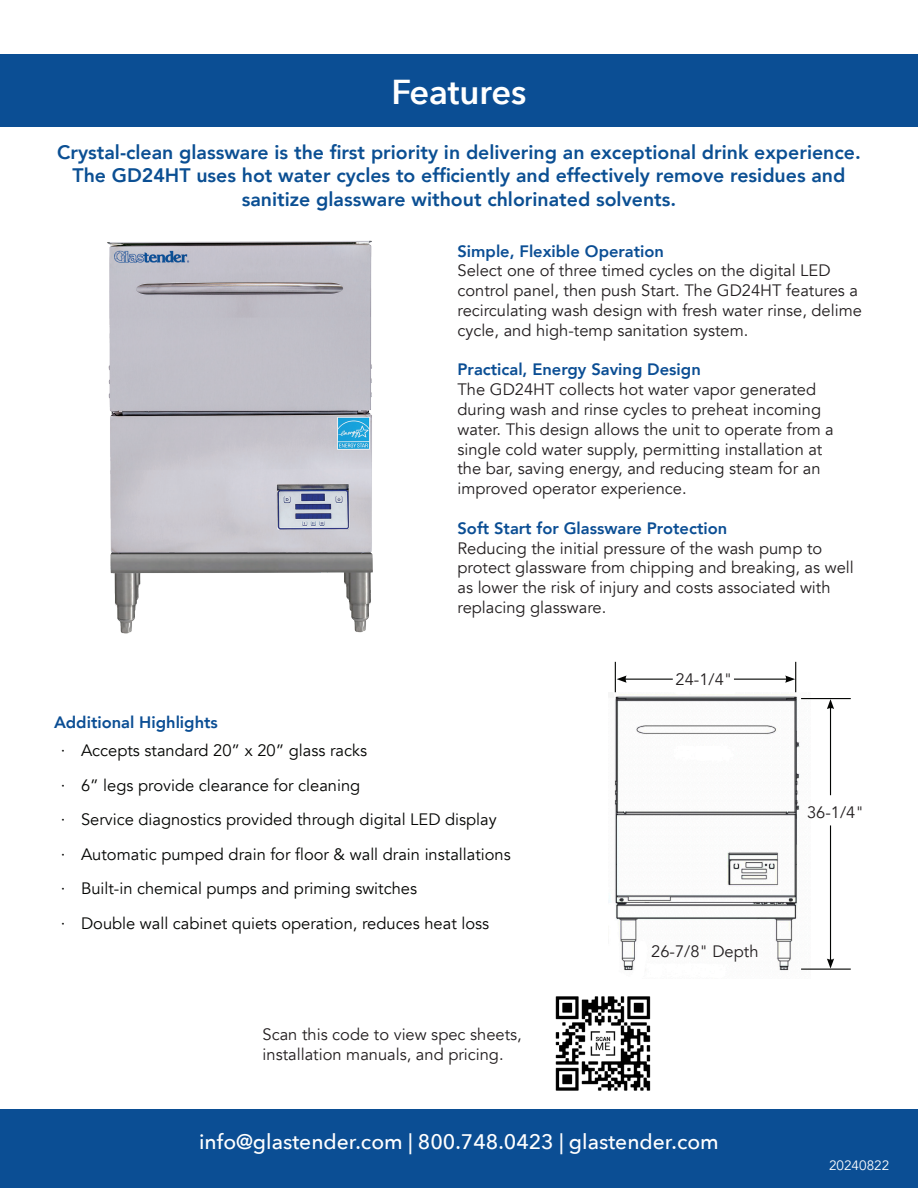
<style>
.page{position:relative;width:918px;height:1188px;background:#fff}
.page>*{position:absolute;margin:0;border:0;box-sizing:border-box;transform-origin:0 0}
.t1{font:600 34.5px "Avenir Next";letter-spacing:-.005em;color:#fff}
.t2{font:500 21px "Avenir Next";color:#fff}
.t3{font:800 19.5px/23.4px "Avenir";color:#0b4f93;text-align:center}
.t4{font:16.5px/19.8px "Avenir";color:#231f20}
.t5{font:16.5px "Avenir";color:#040503}
.t6{font:800 16.5px "Avenir";color:#0b4e94}
.t7{font:13.5px "Avenir";color:#fff}
</style>
<div class="page">
<div style="left:0;top:54px;width:918px;height:72px;background:#0b4e94"></div>
<div style="left:0;top:1110px;width:918px;height:78px;background:#0b4e94"></div>
<img style="left:555px;top:996px;width:96px;height:95px">
<img style="left:107px;top:240px;width:266px;height:394px">
<img style="left:609px;top:692px;width:201px;height:279px">
<hr style="left:615px;top:662px;width:1px;height:30px;background:#040503">
<hr style="left:795px;top:662px;width:1px;height:30px;background:#040503">
<hr style="left:801px;top:698px;width:50px;height:1px;background:#040503">
<hr style="left:801px;top:969px;width:50px;height:1px;background:#040503">
<hr style="left:624px;top:679px;width:49px;height:1px;background:#040503">
<svg style="left:617px;top:676px;width:10px;height:7px"></svg>
<hr style="left:734px;top:679px;width:54px;height:1px;background:#040503">
<svg style="left:785px;top:676px;width:10px;height:7px"></svg>
<hr style="left:830px;top:707px;width:1px;height:88px;background:#040503">
<svg style="left:827px;top:699px;width:7px;height:10px"></svg>
<hr style="left:830px;top:825px;width:1px;height:136px;background:#040503">
<svg style="left:827px;top:959px;width:7px;height:10px"></svg>
<p class="t1" style="left:391px;top:63px;width:137px">Features</p>
<p class="t3" style="left:57px;top:141px;width:805px">Crystal-clean glassware is the first priority in delivering an exceptional drink experience.<br>The GD24HT uses hot water cycles to efficiently and effectively remove residues and sanitize glassware without chlorinated solvents.</p>
<p class="t6" style="left:458px;top:238px;width:208px">Simple, Flexible Operation</p>
<p class="t4" style="left:458px;top:261px;width:406px">Select one of three timed cycles on the digital LED control panel, then push Start. The GD24HT features a recirculating wash design with fresh water rinse, delime cycle, and high-temp sanitation system.</p>
<p class="t6" style="left:458px;top:357px;width:245px">Practical, Energy Saving Design</p>
<p class="t4" style="left:458px;top:380px;width:378px">The GD24HT collects hot water vapor generated during wash and rinse cycles to preheat incoming water. This design allows the unit to operate from a single cold water supply, permitting installation at the bar, saving energy, and reducing steam for an improved operator experience.</p>
<p class="t6" style="left:458px;top:515px;width:271px">Soft Start for Glassware Protection</p>
<p class="t4" style="left:458px;top:538px;width:398px">Reducing the initial pressure of the wash pump to protect glassware from chipping and breaking, as well as lower the risk of injury and costs associated with replacing glassware.</p>
<p class="t6" style="left:54px;top:710px;width:165px">Additional Highlights</p>
<p class="t5" style="left:61px;top:741px;width:308px">· Accepts standard 20” x 20” glass racks</p>
<p class="t5" style="left:61px;top:775px;width:301px">· 6” legs provide clearance for cleaning</p>
<p class="t5" style="left:61px;top:810px;width:438px">· Service diagnostics provided through digital LED display</p>
<p class="t5" style="left:61px;top:844px;width:452px">· Automatic pumped drain for floor &amp; wall drain installations</p>
<p class="t5" style="left:61px;top:879px;width:358px">· Built-in chemical pumps and priming switches</p>
<p class="t5" style="left:61px;top:913px;width:430px">· Double wall cabinet quiets operation, reduces heat loss</p>
<p class="t4" style="left:263px;top:1025px;width:261px">Scan this code to view spec sheets,</p>
<p class="t4" style="left:263px;top:1045px;width:243px">installation manuals, and pricing.</p>
<p class="t4" style="left:676px;top:670px;width:58px">24-1/4"</p>
<p class="t4" style="left:651px;top:942px;width:109px">26-7/8" Depth</p>
<p class="t2" style="left:199px;top:1124px;width:521px">info@glastender.com | 800.748.0423 | glastender.com</p>
<p class="t4" style="left:807px;top:803px;width:58px">36-1/4"</p>
<p class="t7" style="left:829px;top:1157px;width:62px">20240822</p>
</div>
